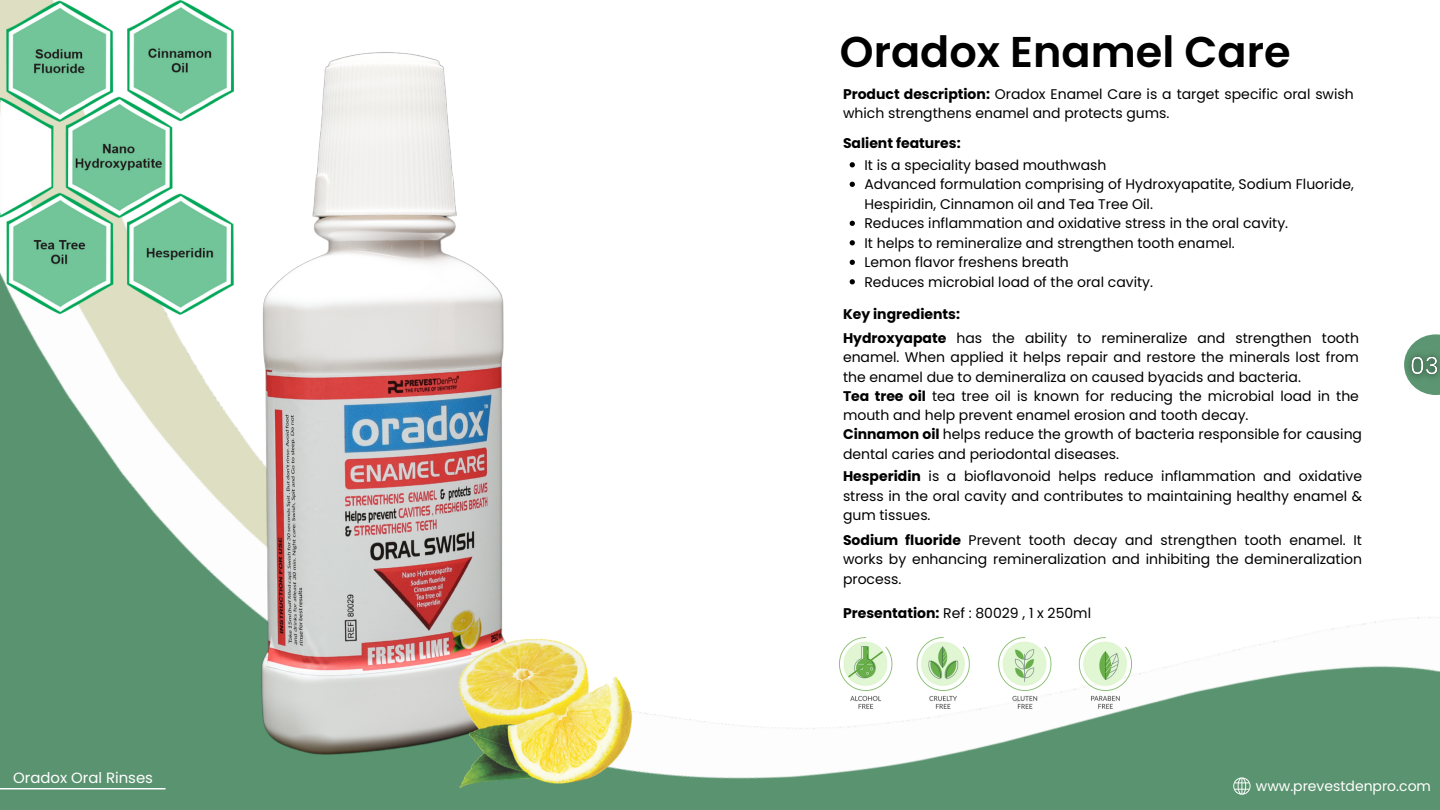
<style>
.page{position:relative;width:1440px;height:810px;background:#fff}
.page>*{position:absolute;margin:0;border:0;box-sizing:border-box;transform-origin:0 0}
.t1{font:600 43px "Poppins";color:#000}
.t2{font:14.9px "Poppins";color:#fff}
.t3{font:14px/19.5px "Poppins";color:#000}
.t4{font:700 14px "Poppins";color:#000}
.t5{font:14px "Poppins";color:#fff}
.s1{font-weight:700}
</style>
<div class="page">
<img style="left:0;top:0;width:1440px;height:810px">
<img style="left:840px;top:637px;width:55px;height:71px">
<img style="left:912px;top:637px;width:66px;height:71px">
<img style="left:995px;top:637px;width:62px;height:71px">
<img style="left:1074px;top:637px;width:58px;height:71px">
<img style="left:260px;top:47px;width:270px;height:708px">
<img style="left:453px;top:621px;width:185px;height:185px">
<hr style="left:0;top:788px;width:166px;height:2px;background:#fff">
<svg style="left:1404px;top:334px;width:36px;height:61px"></svg>
<svg style="left:1233px;top:777px;width:18px;height:18px"></svg>
<img style="left:1px;top:0;width:232px;height:314px">
<svg style="left:850px;top:162px;width:5px;height:5px"></svg>
<svg style="left:850px;top:182px;width:5px;height:5px"></svg>
<svg style="left:850px;top:221px;width:5px;height:5px"></svg>
<svg style="left:850px;top:240px;width:5px;height:5px"></svg>
<svg style="left:850px;top:260px;width:5px;height:5px"></svg>
<svg style="left:850px;top:279px;width:5px;height:5px"></svg>
<img style="left:1400px;top:346px;width:40px;height:41px">
<p class="t2" style="left:13px;top:767px;width:141px">Oradox Oral Rinses</p>
<h1 class="t1" style="left:840px;top:21px;width:452px">Oradox Enamel Care</h1>
<p class="t3" style="left:843px;top:84px;width:512px"><span class="s1">Product description:</span> Oradox Enamel Care is a target specific oral swish which strengthens enamel and protects gums.</p>
<p class="t4" style="left:843px;top:133px;width:119px">Salient features:</p>
<p class="t3" style="left:864px;top:155px;width:244px">It is a speciality based mouthwash</p>
<p class="t3" style="left:864px;top:175px;width:491px">Advanced formulation comprising of Hydroxyapatite, Sodium Fluoride,<br>Hespiridin, Cinnamon oil and Tea Tree Oil.</p>
<p class="t3" style="left:864px;top:214px;width:425px">Reduces inflammation and oxidative stress in the oral cavity.</p>
<p class="t3" style="left:864px;top:233px;width:372px">It helps to remineralize and strengthen tooth enamel.</p>
<h2 class="t3" style="left:864px;top:253px;width:206px">Lemon flavor freshens breath</h2>
<p class="t3" style="left:864px;top:272px;width:290px">Reduces microbial load of the oral cavity.</p>
<p class="t4" style="left:843px;top:304px;width:118px">Key ingredients:</p>
<p class="t3" style="left:843px;top:328px;width:517px;text-align:justify"><span class="s1">Hydroxyapate</span> has the ability to remineralize and strengthen tooth enamel. When applied it helps repair and restore the minerals lost from the enamel due to demineraliza on caused byacids and bacteria.</p>
<p class="t3" style="left:843px;top:386px;width:517px"><span class="s1">Tea tree oil</span> tea tree oil is known for reducing the microbial load in the mouth and help prevent enamel erosion and tooth decay.</p>
<p class="t3" style="left:843px;top:425px;width:521px"><span class="s1">Cinnamon oil</span> helps reduce the growth of bacteria responsible for causing dental caries and periodontal diseases.</p>
<p class="t3" style="left:843px;top:467px;width:521px;text-align:justify"><span class="s1">Hesperidin</span> is a bioflavonoid helps reduce inflammation and oxidative stress in the oral cavity and contributes to maintaining healthy enamel &amp; gum tissues.</p>
<p class="t3" style="left:843px;top:530px;width:521px;text-align:justify"><span class="s1">Sodium fluoride</span> Prevent tooth decay and strengthen tooth enamel. It works by enhancing remineralization and inhibiting the demineralization process.</p>
<h2 class="t3" style="left:843px;top:603px;width:250px"><span class="s1">Presentation:</span> Ref : 80029 , 1 x 250ml</h2>
<p class="t5" style="left:1256px;top:776px;width:177px">www.prevestdenpro.com</p>
</div>
